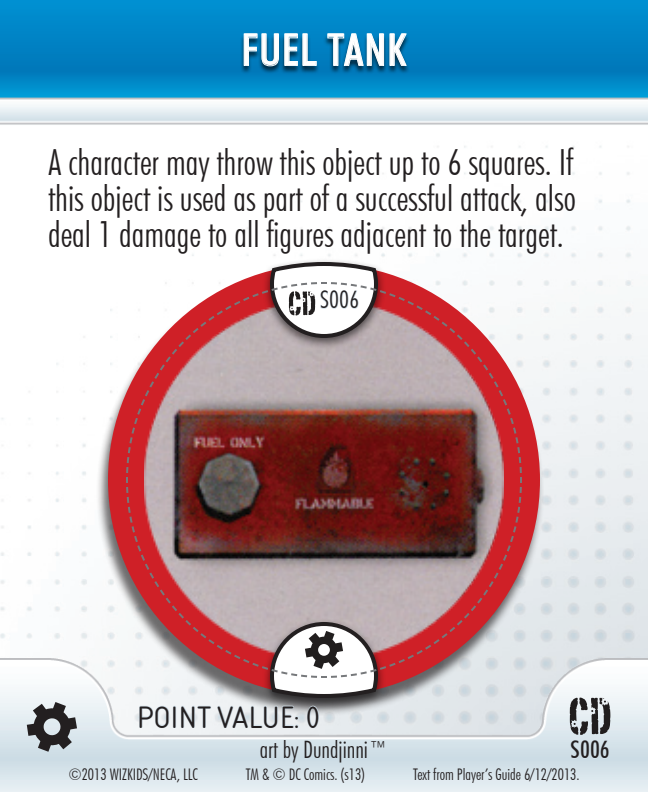
<style>
.page{position:relative;width:648px;height:792px;background:#fff}
.page>*{position:absolute;margin:0;border:0;box-sizing:border-box;transform-origin:0 0}
.t1{font:500 condensed 44px "Futura BT";letter-spacing:.025em;color:#fff}
.t2{font:300 condensed 36px/36px "Futura BT";color:#231f20;text-align:justify}
.t3{font:32px "Isonorm Becker";color:#231f20}
.t4{font:300 condensed 24px "Futura BT";color:#231f20}
.t5{font:500 condensed 24px "Futura BT";color:#231f20}
.t6{font:300 condensed 16px "Futura BT";color:#231f20}
</style>
<div class="page">
<img style="left:0;top:0;width:648px;height:658px">
<img style="left:0;top:658px;width:648px;height:134px">
<svg style="left:27px;top:702px;width:50px;height:50px;background:#7f8285"></svg>
<div style="left:96px;top:268px;width:448px;height:448px;background:#231f20;opacity:.65"></div>
<div style="left:108px;top:264px;width:432px;height:432px;background:#cf2027;border-radius:50%"></div>
<div style="left:262px;top:258px;width:124px;height:92px;background:#231f20;opacity:.65"></div>
<div style="left:240px;top:34px;width:170px;height:40px;background:#231f20;opacity:.75"></div>
<svg style="left:243px;top:33px;width:74px;height:34px;background:#2e7da6"></svg>
<svg style="left:327px;top:33px;width:80px;height:33px;background:#347da4"></svg>
<svg style="left:569px;top:698px;width:42px;height:62px;background:#a3aaaf"></svg>
<svg style="left:268px;top:260px;width:112px;height:21px"></svg>
<svg style="left:138px;top:679px;width:242px;height:51px"></svg>
<img style="left:125px;top:281px;width:398px;height:398px">
<p class="t1" style="left:241px;top:23px;width:167px">FUEL TANK</p>
<p class="t2" style="left:48px;top:144px;width:529px">A character may throw this object up to 6 squares. If this object is used as part of a successful attack, also deal 1 damage to all figures adjacent to the target.</p>
<p class="t4" style="left:320px;top:285px;width:40px">S006</p>
<p class="t3" style="left:137px;top:699px;width:185px">POINT VALUE: 0</p>
<p class="t4" style="left:260px;top:735px;width:130px">art by Dundjinni™</p>
<p class="t5" style="left:570px;top:735px;width:41px">S006</p>
<p class="t6" style="left:68px;top:765px;width:131px">©2013 WIZKIDS/NECA, LLC</p>
<p class="t6" style="left:246px;top:765px;width:121px">TM &amp; © DC Comics. (s13)</p>
<p class="t6" style="left:413px;top:765px;width:168px">Text from Player’s Guide 6/12/2013.</p>
</div>
